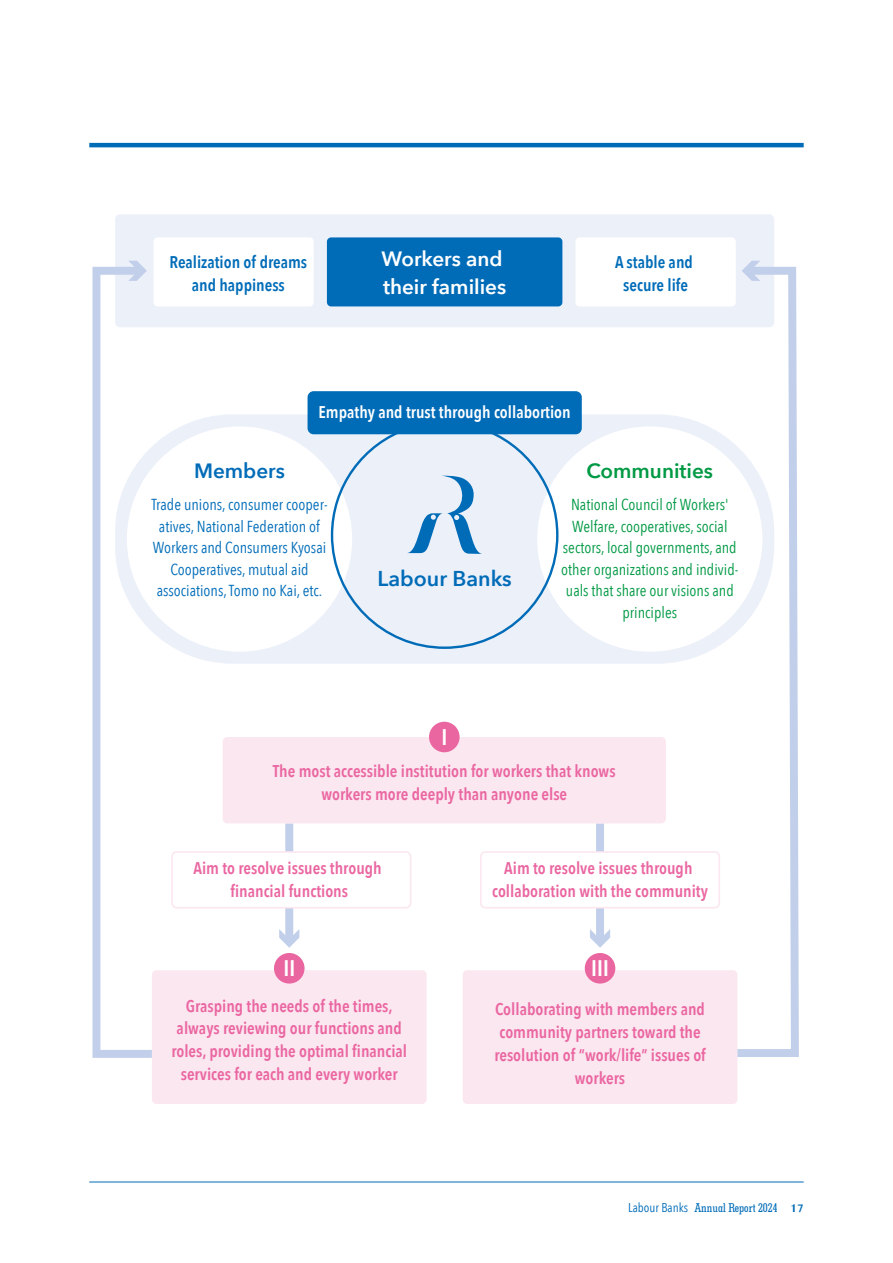
<style>
.page{position:relative;width:893px;height:1263px;background:#fff}
.page>*{position:absolute;margin:0;border:0;box-sizing:border-box;transform-origin:0 0}
.t1{font:600 22.5px "Avenir Next Condensed";color:#fff}
.t2{font:600 21.45px "Avenir Next";color:#006cb8}
.t3{font:600 20.7px/27.9px "Avenir Next";color:#fff}
.t4{font:600 20.7px "Avenir Next";color:#094}
.t5{font:600 20.7px "Avenir Next";color:#006cb8}
.t6{font:600 16.95px/22.8px "Avenir Next Condensed";color:#ea66a1;text-align:center}
.t7{font:600 16.95px/22.8px "Avenir Next Condensed";color:#006cb8;text-align:center}
.t8{font:600 16.95px "Avenir Next Condensed";color:#fff}
.t9{font:15.9px/21.5px "Avenir Next Condensed";color:#094;text-align:center}
.t10{font:15.9px/21.5px "Avenir Next Condensed";color:#006cb8;text-align:center}
.t11{font:500 condensed 12.75px "Geometric Slab 703 BT";color:#006cb8}
.s1{font-family:"Avenir Next Condensed";font-weight:400;font-stretch:normal}
.s2{font-family:"Gurmukhi MN";font-weight:700;font-stretch:normal;font-size:11.7px}
</style>
<div class="page">
<hr style="left:89px;top:1182px;width:715px;height:1px;background:#006cb8">
<div style="left:596px;top:823px;width:8px;height:118px;background:#c2cfea"></div>
<svg style="left:590px;top:929px;width:20px;height:19px"></svg>
<div style="left:285px;top:823px;width:8px;height:118px;background:#c2cfea"></div>
<svg style="left:279px;top:929px;width:20px;height:19px"></svg>
<div style="left:172px;top:852px;width:239px;height:56px;background:#fff;border-radius:5px"></div>
<div style="left:171px;top:851px;width:240px;height:57px;border:2px solid #fbe7f0;border-radius:5px"></div>
<div style="left:481px;top:852px;width:238px;height:56px;background:#fff;border-radius:5px"></div>
<div style="left:480px;top:851px;width:240px;height:57px;border:2px solid #fbe7f0;border-radius:5px"></div>
<div style="left:115px;top:414px;width:659px;height:250px;background:#ecf0f9;border-radius:117px"></div>
<div style="left:115px;top:214px;width:659px;height:113px;background:#ecf0f9;border-radius:5px"></div>
<div style="left:309px;top:393px;width:271px;height:40px;background:#006cb8;border-radius:5px"></div>
<div style="left:308px;top:391px;width:274px;height:43px;border:3px solid #006cb8;border-radius:5px"></div>
<div style="left:127px;top:426px;width:225px;height:226px;background:#fff;border-radius:50%"></div>
<div style="left:537px;top:426px;width:225px;height:226px;background:#fff;border-radius:50%"></div>
<svg style="left:330px;top:430px;width:230px;height:219px"></svg>
<div style="left:327px;top:237px;width:235px;height:69px;background:#006cb8;border-radius:4px"></div>
<div style="left:153px;top:237px;width:161px;height:69px;background:#fff;border-radius:4px"></div>
<div style="left:575px;top:237px;width:161px;height:69px;background:#fff;border-radius:4px"></div>
<div style="left:223px;top:737px;width:443px;height:86px;background:#fbe7f0;border-radius:5px"></div>
<div style="left:152px;top:970px;width:275px;height:134px;background:#fbe7f0;border-radius:5px"></div>
<div style="left:463px;top:970px;width:274px;height:134px;background:#fbe7f0;border-radius:5px"></div>
<svg style="left:407px;top:476px;width:76px;height:78px"></svg>
<div style="left:429px;top:722px;width:31px;height:30px;background:#ea66a1;border-radius:50%"></div>
<div style="left:274px;top:953px;width:31px;height:30px;background:#ea66a1;border-radius:50%"></div>
<div style="left:585px;top:953px;width:30px;height:30px;background:#ea66a1;border-radius:50%"></div>
<svg style="left:92px;top:266px;width:68px;height:792px"></svg>
<svg style="left:128px;top:261px;width:19px;height:20px"></svg>
<svg style="left:729px;top:266px;width:70px;height:795px"></svg>
<svg style="left:742px;top:261px;width:18px;height:20px"></svg>
<hr style="left:89px;top:143px;width:715px;height:4px;background:#006cb8">
<p class="t7" style="left:169px;top:251px;width:139px">Realization of dreams and happiness</p>
<p class="t3" style="left:381px;top:244px;width:126px">Workers and their families</p>
<p class="t8" style="left:319px;top:397px;width:254px">Empathy and trust through collabortion</p>
<p class="t7" style="left:615px;top:251px;width:79px">A stable and secure life</p>
<p class="t5" style="left:194px;top:453px;width:92px">Members</p>
<p class="t4" style="left:586px;top:453px;width:128px">Communities</p>
<p class="t10" style="left:151px;top:493px;width:178px">Trade unions, consumer cooper&shy;atives, National Federation of<br>Workers and Consumers Kyosai<br>Cooperatives, mutual aid associations, Tomo no Kai, etc.</p>
<p class="t9" style="left:561px;top:493px;width:178px">National Council of Workers'<br>Welfare, cooperatives, social sectors, local governments, and other organizations and individ&shy;uals that share our visions and principles</p>
<p class="t2" style="left:378px;top:560px;width:136px">Labour Banks</p>
<h1 class="t1" style="left:441px;top:717px;width:7px">Ⅰ</h1>
<p class="t6" style="left:273px;top:759px;width:344px">The most accessible institution for workers that knows workers more deeply than anyone else</p>
<p class="t6" style="left:194px;top:856px;width:190px">Aim to resolve issues through financial functions</p>
<p class="t6" style="left:492px;top:856px;width:217px">Aim to resolve issues through collaboration with the community</p>
<h1 class="t1" style="left:283px;top:948px;width:13px">Ⅱ</h1>
<h1 class="t1" style="left:591px;top:948px;width:19px">Ⅲ</h1>
<p class="t6" style="left:171px;top:994px;width:237px">Grasping the needs of the times, always reviewing our functions and roles, providing the optimal financial services for each and every worker</p>
<p class="t6" style="left:494px;top:997px;width:213px">Collaborating with members and community partners toward the resolution of “work/life” issues of workers</p>
<p class="t11" style="left:628px;top:1200px;width:177px"><span class="s1">Labour Banks</span> Annual Report 2024 <span class="s2">17</span></p>
</div>
